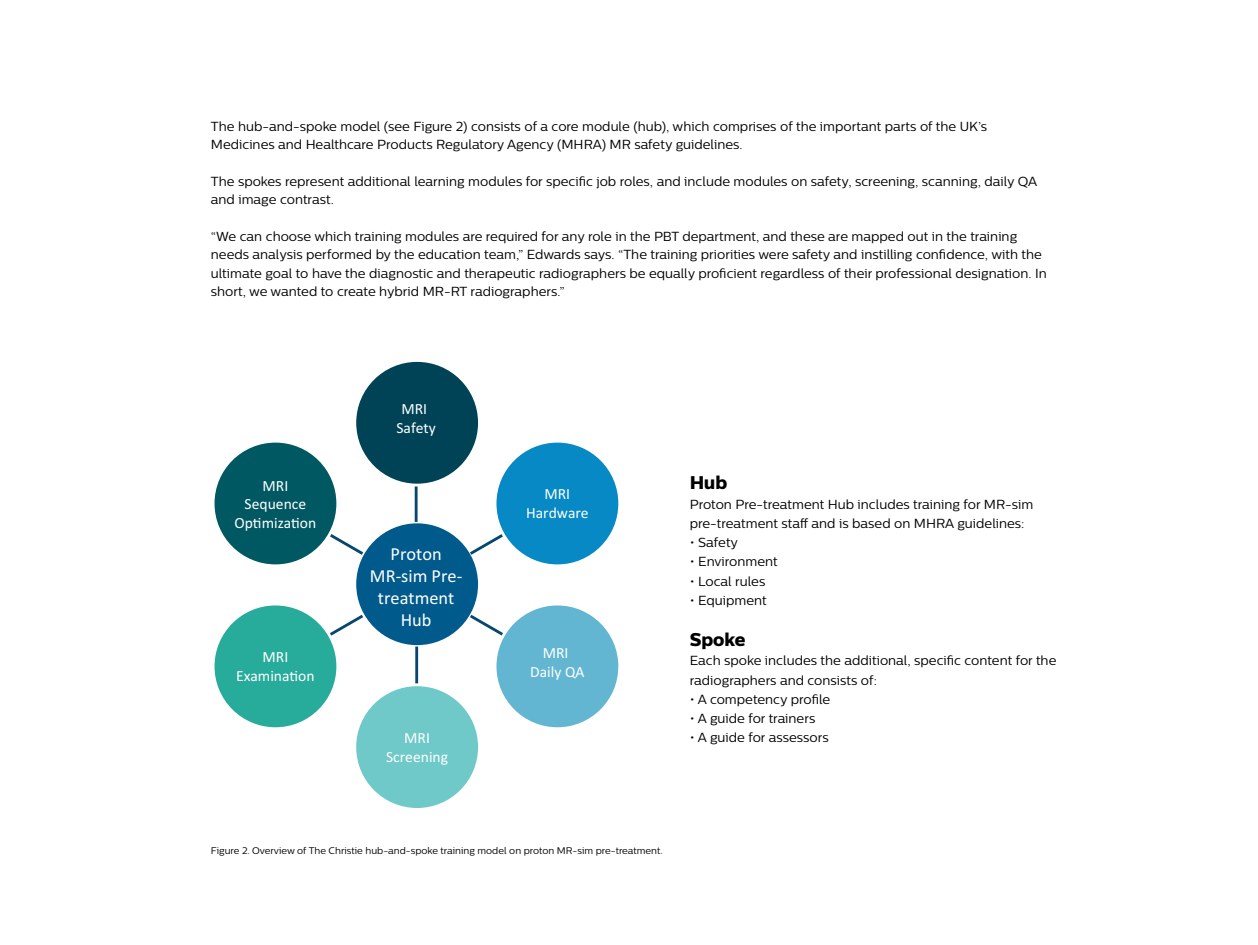
<style>
.page{position:relative;width:1258px;height:945px;background:#fff}
.page>*{position:absolute;margin:0;border:0;box-sizing:border-box;transform-origin:0 0}
.t1{font:18.38px/22.1px "Calibri";color:#fff;text-align:center}
.t2{font:18.38px "Centrale Sans X Bold";letter-spacing:-.005em;color:#000}
.t3{font:15.58px/18.7px "Calibri";color:#fff;text-align:center}
.t4{font:13.12px/18.4px "Centrale Sans";color:#000}
.t5{font:9.62px "Centrale Sans";color:#000}
</style>
<div class="page">
<div style="left:355px;top:522px;width:124px;height:125px;background:#005b8c;border-radius:50%"></div>
<div style="left:353px;top:521px;width:128px;height:127px;border:3px solid #fff;border-radius:50%"></div>
<hr style="left:415px;top:484px;width:2px;height:38px;background:#05476e">
<div style="left:355px;top:360px;width:124px;height:125px;background:#004356;border-radius:50%"></div>
<div style="left:353px;top:359px;width:128px;height:128px;border:3px solid #fff;border-radius:50%"></div>
<svg style="left:467px;top:534px;width:36px;height:23px"></svg>
<div style="left:495px;top:441px;width:125px;height:125px;background:#0689c4;border-radius:50%"></div>
<div style="left:493px;top:440px;width:128px;height:127px;border:3px solid #fff;border-radius:50%"></div>
<svg style="left:467px;top:612px;width:36px;height:24px"></svg>
<div style="left:495px;top:604px;width:125px;height:125px;background:#63b6d1;border-radius:50%"></div>
<div style="left:493px;top:603px;width:128px;height:127px;border:3px solid #fff;border-radius:50%"></div>
<hr style="left:415px;top:647px;width:3px;height:37px;background:#05476e">
<div style="left:355px;top:685px;width:124px;height:124px;background:#6ec9c8;border-radius:50%"></div>
<div style="left:353px;top:683px;width:128px;height:128px;border:3px solid #fff;border-radius:50%"></div>
<svg style="left:330px;top:612px;width:36px;height:24px"></svg>
<div style="left:213px;top:604px;width:125px;height:125px;background:#27ab9a;border-radius:50%"></div>
<div style="left:212px;top:603px;width:127px;height:127px;border:3px solid #fff;border-radius:50%"></div>
<svg style="left:330px;top:534px;width:36px;height:23px"></svg>
<div style="left:213px;top:441px;width:125px;height:125px;background:#005862;border-radius:50%"></div>
<div style="left:212px;top:440px;width:127px;height:127px;border:3px solid #fff;border-radius:50%"></div>
<p class="t4" style="left:211px;top:117px;width:777px">The hub-and-spoke model (see Figure 2) consists of a core module (hub), which comprises of the important parts of the UK’s<br>Medicines and Healthcare Products Regulatory Agency (MHRA) MR safety guidelines.</p>
<p class="t4" style="left:211px;top:172px;width:827px">The spokes represent additional learning modules for specific job roles, and include modules on safety, screening, scanning, daily QA and image contrast.</p>
<p class="t4" style="left:211px;top:227px;width:837px">“We can choose which training modules are required for any role in the PBT department, and these are mapped out in the training needs analysis performed by the education team,” Edwards says. “The training priorities were safety and instilling confidence, with the ultimate goal to have the diagnostic and therapeutic radiographers be equally proficient regardless of their professional designation. In short, we wanted to create hybrid MR-RT radiographers.”</p>
<p class="t3" style="left:234px;top:476px;width:83px">MRI<br>Sequence<br>Optimization</p>
<p class="t3" style="left:236px;top:647px;width:80px">MRI<br>Examination</p>
<p class="t3" style="left:396px;top:399px;width:41px">MRI<br>Safety</p>
<h1 class="t1" style="left:370px;top:543px;width:94px">Proton<br>MR-sim Pre&shy;treatment<br>Hub</h1>
<p class="t3" style="left:386px;top:728px;width:63px">MRI<br>Screening</p>
<p class="t3" style="left:526px;top:484px;width:64px">MRI<br>Hardware</p>
<p class="t3" style="left:530px;top:643px;width:56px">MRI<br>Daily QA</p>
<h1 class="t2" style="left:690px;top:471px;width:39px">Hub</h1>
<p class="t4" style="left:690px;top:494px;width:345px;line-height:19.2px">Proton Pre-treatment Hub includes training for MR-sim pre-treatment staff and is based on MHRA guidelines:</p>
<p class="t4" style="left:690px;top:533px;width:50px">• Safety</p>
<p class="t4" style="left:690px;top:552px;width:90px">• Environment</p>
<p class="t4" style="left:690px;top:572px;width:77px">• Local rules</p>
<p class="t4" style="left:690px;top:591px;width:79px">• Equipment</p>
<h1 class="t2" style="left:690px;top:628px;width:57px">Spoke</h1>
<p class="t4" style="left:690px;top:651px;width:368px;line-height:19.2px">Each spoke includes the additional, specific content for the radiographers and consists of:</p>
<p class="t4" style="left:690px;top:690px;width:142px">• A competency profile</p>
<p class="t4" style="left:690px;top:709px;width:127px">• A guide for trainers</p>
<p class="t4" style="left:690px;top:728px;width:140px">• A guide for assessors</p>
<p class="t5" style="left:211px;top:845px;width:453px">Figure 2. Overview of The Christie hub-and-spoke training model on proton MR-sim pre-treatment.</p>
</div>
